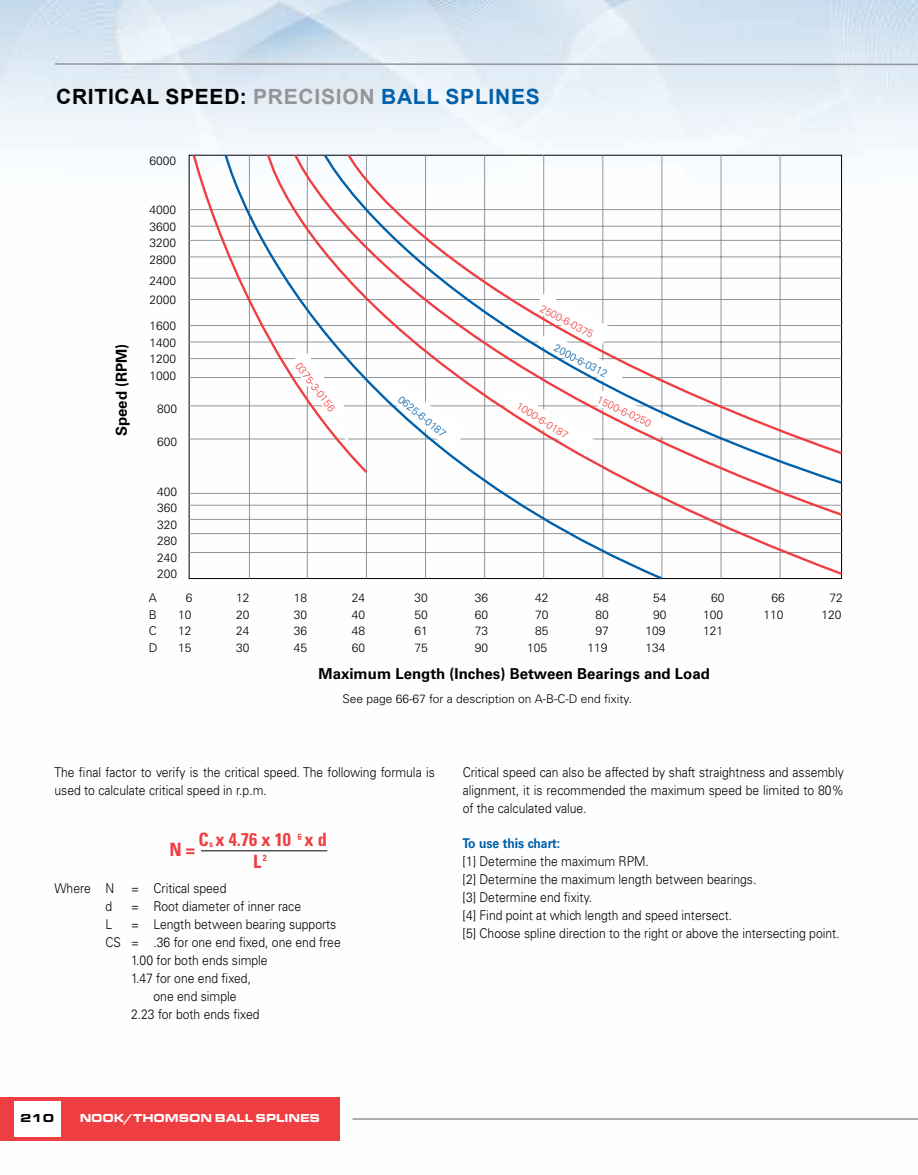
<style>
.page{position:relative;width:918px;height:1175px;background:#fff}
.page>*{position:absolute;margin:0;border:0;box-sizing:border-box;transform-origin:0 0}
.t1{font:700 21px "Arial";letter-spacing:.035em;color:#000}
.t2{font:700 condensed 18.45px/22.2px "Univers LT";color:#ef3e42;text-align:center}
.t3{font:700 15px "Univers LT";color:#000}
.t4{font:300 13.5px/18px "Univers LT Std";color:#000;scale:.9 1}
.t5{font:700 13.5px "Univers LT Std";color:#0060a9;scale:.9 1}
.t6{font:300 12px/16.5px "Univers LT";color:#000;text-align:justify}
.t7{font:300 12px "Univers LT Std";color:#000}
.t8{font:900 12px "Eurostile Ext";letter-spacing:-.01em;color:#fff;scale:.9 1}
.t9{font:900 12px "Eurostile Ext";color:#000}
.t10{font:300 10.5px "Univers LT";color:#ef3e42}
.t11{font:300 10.5px "Univers LT";color:#0060a9}
.s1{color:#939598}
.s2{color:#0060a9}
.s3{font-size:9px}
</style>
<div class="page">
<img style="left:0;top:0;width:918px;height:1141px">
<svg style="left:54px;top:62px;width:864px;height:4px;background:#c2c9d1"></svg>
<hr style="left:353px;top:1118px;width:565px;height:1px;background:#939598">
<div style="left:0;top:1097px;width:340px;height:43px;background:#ef3e42"></div>
<div style="left:14px;top:1101px;width:46px;height:35px;background:#fff"></div>
<hr style="left:721px;top:155px;width:1px;height:423px;background:#939598">
<hr style="left:780px;top:155px;width:1px;height:423px;background:#939598">
<hr style="left:189px;top:209px;width:653px;height:1px;background:#939598">
<hr style="left:189px;top:226px;width:653px;height:1px;background:#939598">
<hr style="left:189px;top:240px;width:653px;height:1px;background:#939598">
<hr style="left:189px;top:256px;width:653px;height:1px;background:#939598">
<hr style="left:189px;top:278px;width:653px;height:1px;background:#939598">
<hr style="left:189px;top:299px;width:653px;height:1px;background:#939598">
<hr style="left:189px;top:325px;width:653px;height:1px;background:#939598">
<hr style="left:189px;top:342px;width:653px;height:1px;background:#939598">
<hr style="left:189px;top:358px;width:653px;height:1px;background:#939598">
<hr style="left:189px;top:377px;width:653px;height:1px;background:#939598">
<hr style="left:189px;top:405px;width:653px;height:1px;background:#939598">
<hr style="left:189px;top:438px;width:653px;height:1px;background:#939598">
<hr style="left:189px;top:493px;width:653px;height:1px;background:#939598">
<hr style="left:189px;top:505px;width:653px;height:1px;background:#939598">
<hr style="left:189px;top:519px;width:653px;height:1px;background:#939598">
<hr style="left:189px;top:533px;width:653px;height:1px;background:#939598">
<hr style="left:189px;top:552px;width:653px;height:1px;background:#939598">
<svg style="left:192px;top:153px;width:31px;height:322px"></svg>
<svg style="left:223px;top:153px;width:442px;height:428px"></svg>
<svg style="left:266px;top:153px;width:579px;height:424px"></svg>
<svg style="left:323px;top:153px;width:522px;height:333px"></svg>
<svg style="left:346px;top:153px;width:499px;height:303px"></svg>
<svg style="left:382px;top:380px;width:84px;height:69px"></svg>
<svg style="left:289px;top:352px;width:70px;height:102px"></svg>
<svg style="left:502px;top:293px;width:170px;height:163px"></svg>
<hr style="left:201px;top:850px;width:126px;height:1px;background:#000">
<h1 class="t1" style="left:56px;top:82px;width:485px">CRITICAL SPEED: <span class="s1">PRECISION</span> <span class="s2">BALL SPLINES</span></h1>
<p class="t3" style="left:113px;top:436px;width:94px;rotate:-90deg">Speed (RPM)</p>
<p class="t6" style="left:149px;top:152px;width:28px">6000</p>
<p class="t6" style="left:149px;top:202px;width:28px">4000<br>3600<br>3200<br>2800</p>
<p class="t6" style="left:149px;top:271px;width:28px;line-height:18.9px">2400<br>2000</p>
<p class="t6" style="left:149px;top:318px;width:28px">1600<br>1400<br>1200<br>1000</p>
<p class="t6" style="left:157px;top:400px;width:22px">800</p>
<p class="t6" style="left:157px;top:433px;width:22px">600</p>
<p class="t6" style="left:157px;top:483px;width:22px">400<br>360<br>320<br>280<br>240<br>200</p>
<p class="t10" style="left:303px;top:360px;width:60px;rotate:53deg">0375-3-0156</p>
<p class="t10" style="left:544px;top:302px;width:60px;rotate:28deg">2500-6-0375</p>
<p class="t11" style="left:558px;top:341px;width:60px;rotate:28deg">2000-6-0312</p>
<p class="t11" style="left:404px;top:393px;width:60px;rotate:40deg">0625-6-0187</p>
<p class="t10" style="left:521px;top:400px;width:60px;rotate:31deg">1000-6-0187</p>
<p class="t10" style="left:601px;top:393px;width:60px;rotate:25deg">1500-6-0250</p>
<p class="t6" style="left:149px;top:589px;width:10px">A B C D</p>
<p class="t6" style="left:178px;top:589px;width:16px;text-indent:8px">6<br>10<br>12<br>15</p>
<p class="t6" style="left:236px;top:589px;width:15px">12<br>20<br>24<br>30</p>
<p class="t6" style="left:294px;top:589px;width:15px">18<br>30<br>36<br>45</p>
<p class="t6" style="left:352px;top:589px;width:15px">24<br>40<br>48<br>60</p>
<p class="t6" style="left:415px;top:589px;width:15px">30<br>50<br>61<br>75</p>
<p class="t6" style="left:475px;top:589px;width:15px">36<br>60<br>73<br>90</p>
<p class="t6" style="left:527px;top:589px;width:23px;text-align:right">42<br>70<br>85<br>105</p>
<p class="t6" style="left:587px;top:589px;width:23px;text-align:right">48<br>80<br>97<br>119</p>
<p class="t6" style="left:645px;top:589px;width:23px;text-align:right">54<br>90<br>109<br>134</p>
<p class="t6" style="left:703px;top:589px;width:23px;text-indent:8px">60<br>100<br>121</p>
<p class="t6" style="left:764px;top:589px;width:23px;text-align:right">66<br>110</p>
<p class="t6" style="left:821px;top:589px;width:23px;text-align:right">72<br>120</p>
<p class="t3" style="left:319px;top:665px;width:393px">Maximum Length (Inches) Between Bearings and Load</p>
<p class="t7" style="left:342px;top:691px;width:291px">See page 66-67 for a description on A-B-C-D end fixity.</p>
<p class="t4" style="left:55px;top:763px;width:424px">The final factor to verify is the critical speed. The following formula is used to calculate critical speed in r.p.m.</p>
<h2 class="t2" style="left:169px;top:838px;width:27px">N =</h2>
<h2 class="t2" style="left:199px;top:828px;width:130px">C<span class="s3">s</span> x 4.76 x 10 <sup>6</sup> x d<br>L<sup>2</sup></h2>
<p class="t4" style="left:106px;top:879px;width:136px;text-indent:-51px">Where N = Critical speed d</p>
<p class="t4" style="left:131px;top:897px;width:191px">= Root diameter of inner race</p>
<p class="t4" style="left:106px;top:915px;width:9px">L</p>
<p class="t4" style="left:131px;top:915px;width:230px">= Length between bearing supports</p>
<p class="t4" style="left:106px;top:933px;width:263px">CS = .36 for one end fixed, one end free</p>
<p class="t4" style="left:131px;top:951px;width:153px">1.00 for both ends simple</p>
<p class="t4" style="left:131px;top:969px;width:135px">1.47 for one end fixed,</p>
<p class="t4" style="left:154px;top:987px;width:94px">one end simple</p>
<p class="t4" style="left:131px;top:1005px;width:144px">2.23 for both ends fixed</p>
<p class="t4" style="left:463px;top:763px;width:425px;text-align:justify">Critical speed can also be affected by shaft straightness and assembly alignment, it is recommended the maximum speed be limited to 80% of the calculated value.</p>
<p class="t5" style="left:463px;top:835px;width:110px">To use this chart:</p>
<p class="t4" style="left:463px;top:852px;width:420px">[1] Determine the maximum RPM.<br>[2] Determine the maximum length between bearings.<br>[3] Determine end fixity.<br>[4] Find point at which length and speed intersect.<br>[5] Choose spline direction to the right or above the intersecting point.</p>
<p class="t9" style="left:20px;top:1109px;width:36px">210</p>
<p class="t8" style="left:80px;top:1108px;width:269px">NOOK/THOMSON BALL SPLINES</p>
</div>
